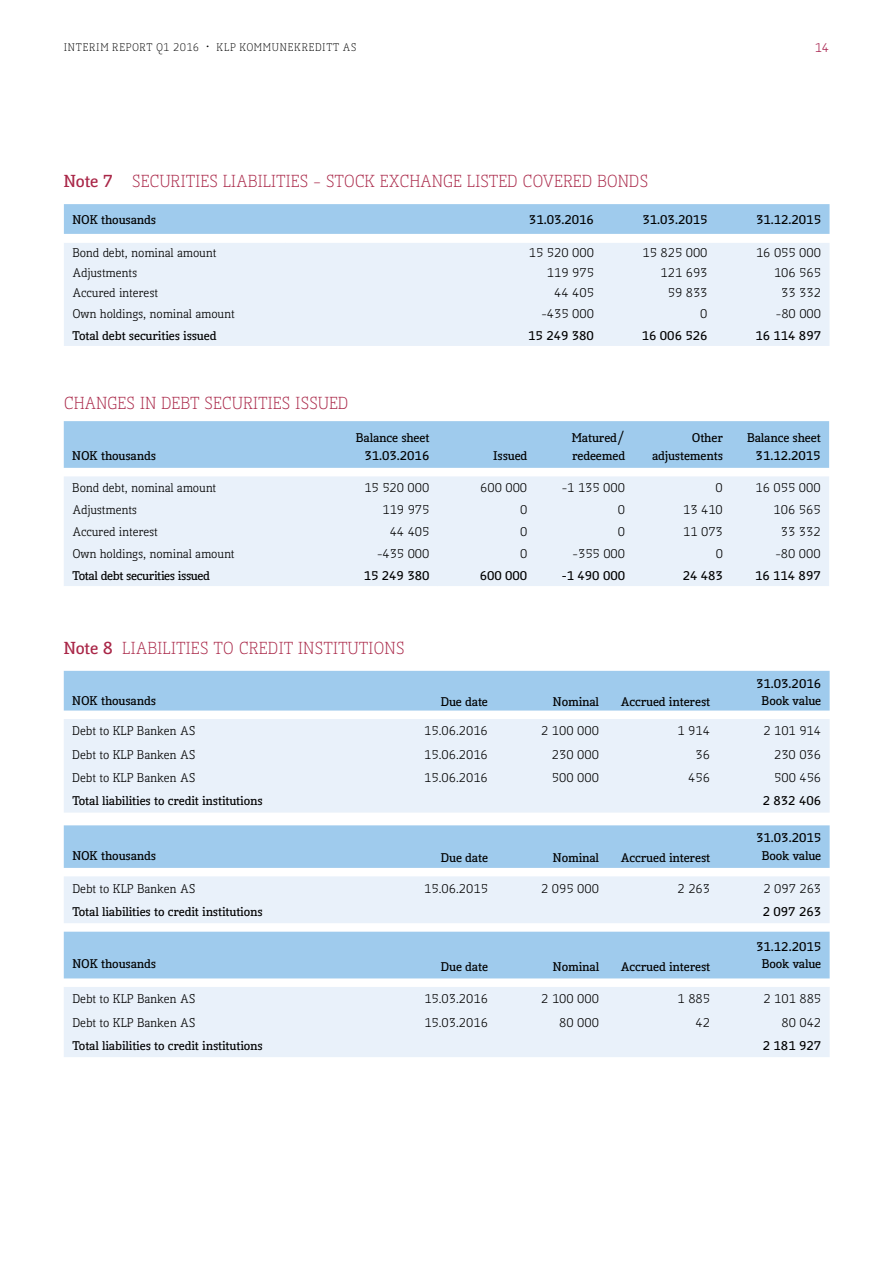
<style>
.page{position:relative;width:893px;height:1263px;background:#fff}
.page>*{position:absolute;margin:0;border:0;box-sizing:border-box;transform-origin:0 0}
.t1{font:300 16.5px "Kofi Pure Serif";letter-spacing:-.005em;color:#a92647}
.t2{font:12px "Kofi Pure Serif";color:#000}
.t3{font:700 12px/18px "Kofi Pure Serif";color:#000;text-align:right}
.t4{font:700 12px "Kofi Pure Serif";letter-spacing:-.02em;color:#000}
.t5{font:12px "Kofi Pure Serif";color:#a7214d}
.t6{font:300 10.5px "Kofi Pure Serif";letter-spacing:.075em;color:#000}
.s1{font-weight:700}
</style>
<div class="page">
<svg style="left:64px;top:204px;width:765px;height:142px"></svg>
<div style="left:286px;top:243px;width:543px;height:103px;background:#e9f1fa"></div>
<div style="left:64px;top:671px;width:766px;height:40px;background:#9fcbed"></div>
<svg style="left:64px;top:719px;width:766px;height:338px;fill:#e9f1fa"></svg>
<svg style="left:64px;top:421px;width:765px;height:165px"></svg>
<p class="t6" style="left:64px;top:40px;width:294px">INTERIM REPORT Q1 2016 • KLP KOMMUNEKREDITT AS</p>
<p class="t5" style="left:815px;top:40px;width:16px">14</p>
<h1 class="t1" style="left:64px;top:171px;width:586px"><span class="s1">Note 7</span> SECURITIES LIABILITIES - STOCK EXCHANGE LISTED COVERED BONDS</h1>
<p class="t3" style="left:72px;top:210px;width:85px">NOK thousands</p>
<p class="t3" style="left:529px;top:210px;width:67px">31.03.2016</p>
<p class="t3" style="left:642px;top:210px;width:67px">31.03.2015</p>
<p class="t3" style="left:756px;top:210px;width:67px">31.12.2015</p>
<p class="t2" style="left:72px;top:245px;width:145px">Bond debt, nominal amount</p>
<p class="t2" style="left:529px;top:245px;width:67px">15 520 000</p>
<p class="t2" style="left:642px;top:245px;width:67px">15 825 000</p>
<p class="t2" style="left:756px;top:245px;width:67px">16 055 000</p>
<p class="t2" style="left:72px;top:265px;width:66px">Adjustments</p>
<p class="t2" style="left:547px;top:265px;width:49px">119 975</p>
<p class="t2" style="left:660px;top:265px;width:49px">121 693</p>
<p class="t2" style="left:774px;top:265px;width:49px">106 565</p>
<p class="t2" style="left:72px;top:285px;width:87px">Accured interest</p>
<p class="t2" style="left:554px;top:285px;width:41px">44 405</p>
<p class="t2" style="left:668px;top:285px;width:41px">59 833</p>
<p class="t2" style="left:781px;top:285px;width:41px">33 332</p>
<p class="t2" style="left:72px;top:306px;width:164px">Own holdings, nominal amount</p>
<p class="t2" style="left:541px;top:306px;width:54px">-435 000</p>
<p class="t2" style="left:700px;top:306px;width:9px">0</p>
<p class="t2" style="left:776px;top:306px;width:47px">-80 000</p>
<p class="t3" style="left:72px;top:326px;width:145px">Total debt securities issued</p>
<p class="t3" style="left:528px;top:326px;width:67px">15 249 380</p>
<p class="t3" style="left:642px;top:326px;width:67px">16 006 526</p>
<p class="t3" style="left:755px;top:326px;width:67px">16 114 897</p>
<h1 class="t1" style="left:64px;top:393px;width:286px">CHANGES IN DEBT SECURITIES ISSUED</h1>
<p class="t3" style="left:72px;top:446px;width:85px">NOK thousands</p>
<p class="t3" style="left:356px;top:429px;width:75px">Balance sheet<br>31.03.2016</p>
<p class="t3" style="left:493px;top:447px;width:35px">Issued</p>
<p class="t3" style="left:572px;top:429px;width:55px;text-align:left">Matured/ redeemed</p>
<p class="t3" style="left:652px;top:429px;width:72px">Other adjustements</p>
<p class="t3" style="left:747px;top:429px;width:75px">Balance sheet<br>31.12.2015</p>
<p class="t2" style="left:72px;top:480px;width:145px">Bond debt, nominal amount</p>
<p class="t2" style="left:364px;top:480px;width:67px">15 520 000</p>
<p class="t2" style="left:480px;top:480px;width:49px">600 000</p>
<p class="t2" style="left:562px;top:480px;width:65px">-1 135 000</p>
<p class="t2" style="left:716px;top:480px;width:9px">0</p>
<p class="t2" style="left:756px;top:480px;width:67px">16 055 000</p>
<p class="t2" style="left:72px;top:502px;width:66px">Adjustments</p>
<p class="t2" style="left:382px;top:502px;width:49px">119 975</p>
<p class="t2" style="left:520px;top:502px;width:9px">0</p>
<p class="t2" style="left:618px;top:502px;width:9px">0</p>
<p class="t2" style="left:683px;top:502px;width:41px">13 410</p>
<p class="t2" style="left:774px;top:502px;width:49px">106 565</p>
<p class="t2" style="left:72px;top:524px;width:87px">Accured interest</p>
<p class="t2" style="left:390px;top:524px;width:41px">44 405</p>
<p class="t2" style="left:520px;top:524px;width:9px">0</p>
<p class="t2" style="left:618px;top:524px;width:9px">0</p>
<p class="t2" style="left:683px;top:524px;width:41px">11 073</p>
<p class="t2" style="left:781px;top:524px;width:41px">33 332</p>
<p class="t2" style="left:72px;top:546px;width:164px">Own holdings, nominal amount</p>
<p class="t2" style="left:377px;top:546px;width:54px">-435 000</p>
<p class="t2" style="left:520px;top:546px;width:9px">0</p>
<p class="t2" style="left:573px;top:546px;width:54px">-355 000</p>
<p class="t2" style="left:716px;top:546px;width:9px">0</p>
<p class="t2" style="left:775px;top:546px;width:47px">-80 000</p>
<p class="t4" style="left:72px;top:567px;width:139px">Total debt securities issued</p>
<p class="t3" style="left:364px;top:566px;width:67px">15 249 380</p>
<p class="t3" style="left:480px;top:566px;width:49px">600 000</p>
<p class="t3" style="left:562px;top:566px;width:65px">-1 490 000</p>
<p class="t3" style="left:683px;top:566px;width:42px">24 483</p>
<p class="t3" style="left:755px;top:566px;width:67px">16 114 897</p>
<h1 class="t1" style="left:64px;top:638px;width:342px"><span class="s1">Note 8</span> LIABILITIES TO CREDIT INSTITUTIONS</h1>
<p class="t3" style="left:756px;top:674px;width:67px">31.03.2016</p>
<p class="t3" style="left:72px;top:692px;width:85px">NOK thousands</p>
<p class="t3" style="left:441px;top:692px;width:49px">Due date</p>
<p class="t3" style="left:553px;top:692px;width:48px">Nominal</p>
<p class="t3" style="left:621px;top:692px;width:91px">Accrued interest</p>
<p class="t3" style="left:762px;top:692px;width:61px">Book value</p>
<p class="t2" style="left:72px;top:723px;width:125px">Debt to KLP Banken AS</p>
<p class="t2" style="left:424px;top:723px;width:65px">15.06.2016</p>
<p class="t2" style="left:541px;top:723px;width:59px">2 100 000</p>
<p class="t2" style="left:677px;top:723px;width:34px">1 914</p>
<p class="t2" style="left:763px;top:723px;width:59px">2 101 914</p>
<p class="t2" style="left:72px;top:747px;width:125px">Debt to KLP Banken AS</p>
<p class="t2" style="left:424px;top:747px;width:65px">15.06.2016</p>
<p class="t2" style="left:552px;top:747px;width:49px">230 000</p>
<p class="t2" style="left:695px;top:747px;width:16px">36</p>
<p class="t2" style="left:774px;top:747px;width:49px">230 036</p>
<p class="t2" style="left:72px;top:770px;width:125px">Debt to KLP Banken AS</p>
<p class="t2" style="left:424px;top:770px;width:65px">15.06.2016</p>
<p class="t2" style="left:552px;top:770px;width:49px">500 000</p>
<p class="t2" style="left:688px;top:770px;width:23px">456</p>
<p class="t2" style="left:774px;top:770px;width:49px">500 456</p>
<p class="t3" style="left:72px;top:792px;width:192px">Total liabilities to credit institutions</p>
<p class="t3" style="left:763px;top:792px;width:60px">2 832 406</p>
<p class="t3" style="left:756px;top:829px;width:67px">31.03.2015</p>
<p class="t3" style="left:72px;top:847px;width:85px">NOK thousands</p>
<p class="t3" style="left:441px;top:848px;width:49px">Due date</p>
<p class="t3" style="left:553px;top:848px;width:48px">Nominal</p>
<p class="t3" style="left:621px;top:848px;width:91px">Accrued interest</p>
<p class="t3" style="left:762px;top:847px;width:61px">Book value</p>
<p class="t2" style="left:72px;top:881px;width:125px">Debt to KLP Banken AS</p>
<p class="t2" style="left:424px;top:881px;width:65px">15.06.2015</p>
<p class="t2" style="left:541px;top:881px;width:59px">2 095 000</p>
<p class="t2" style="left:678px;top:881px;width:34px">2 263</p>
<p class="t2" style="left:763px;top:881px;width:59px">2 097 263</p>
<p class="t3" style="left:72px;top:903px;width:192px">Total liabilities to credit institutions</p>
<p class="t3" style="left:763px;top:903px;width:60px">2 097 263</p>
<p class="t3" style="left:756px;top:937px;width:67px">31.12.2015</p>
<p class="t3" style="left:72px;top:955px;width:85px">NOK thousands</p>
<p class="t3" style="left:441px;top:958px;width:49px">Due date</p>
<p class="t3" style="left:553px;top:958px;width:48px">Nominal</p>
<p class="t3" style="left:621px;top:958px;width:91px">Accrued interest</p>
<p class="t3" style="left:762px;top:955px;width:61px">Book value</p>
<p class="t2" style="left:72px;top:991px;width:125px">Debt to KLP Banken AS</p>
<p class="t2" style="left:424px;top:991px;width:65px">15.03.2016</p>
<p class="t2" style="left:541px;top:991px;width:59px">2 100 000</p>
<p class="t2" style="left:678px;top:991px;width:34px">1 885</p>
<p class="t2" style="left:763px;top:991px;width:59px">2 101 885</p>
<p class="t2" style="left:72px;top:1015px;width:125px">Debt to KLP Banken AS</p>
<p class="t2" style="left:424px;top:1015px;width:65px">15.03.2016</p>
<p class="t2" style="left:559px;top:1015px;width:41px">80 000</p>
<p class="t2" style="left:696px;top:1015px;width:16px">42</p>
<p class="t2" style="left:781px;top:1015px;width:41px">80 042</p>
<p class="t3" style="left:72px;top:1037px;width:192px">Total liabilities to credit institutions</p>
<p class="t3" style="left:763px;top:1037px;width:60px">2 181 927</p>
</div>
